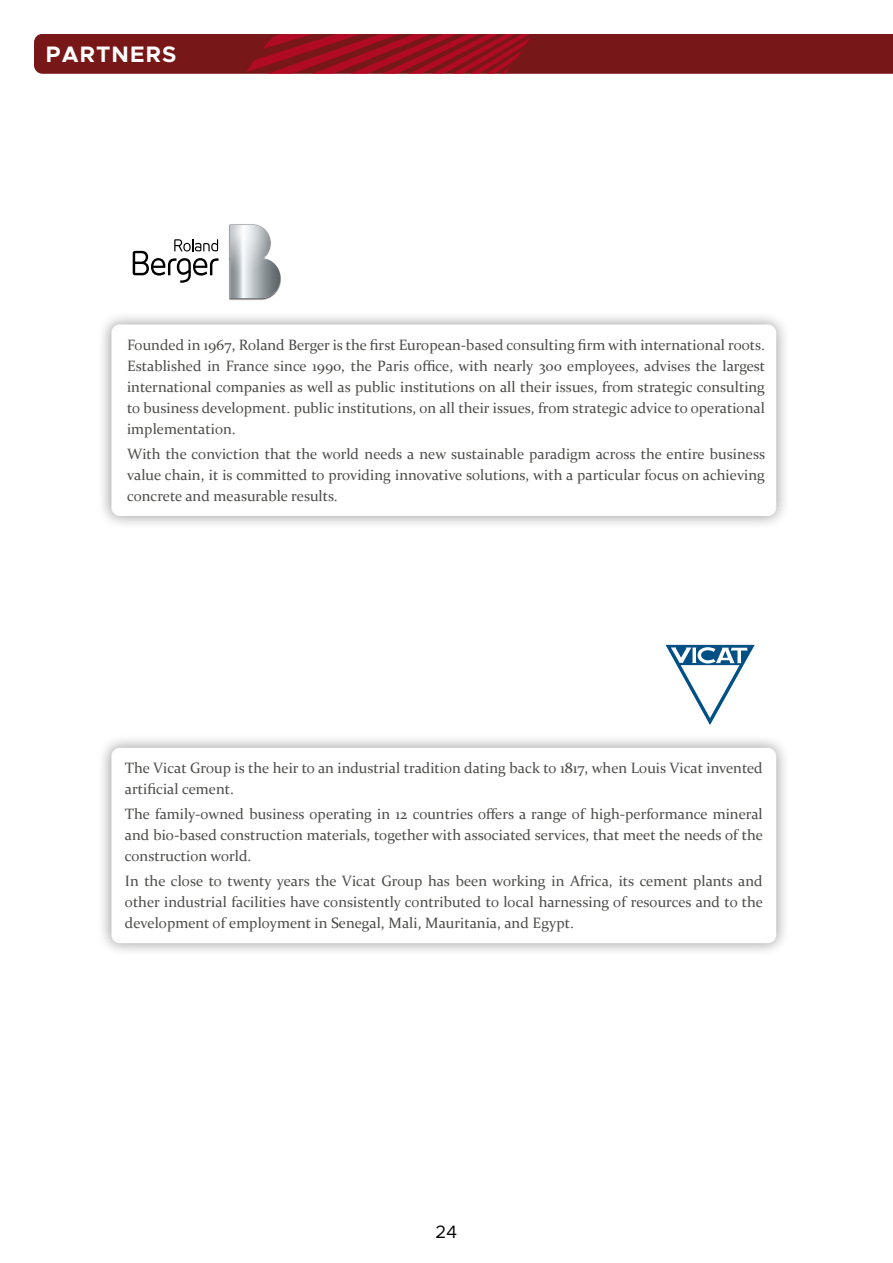
<style>
.page{position:relative;width:893px;height:1263px;background:#fff}
.page>*{position:absolute;margin:0;border:0;box-sizing:border-box;transform-origin:0 0}
.t1{font:700 22.5px "Metropolis";letter-spacing:.05em;color:#fff}
.t2{font:18px "Metropolis";color:#000}
.t3{font:15px/21px "Constantia";color:#4d4d4b;text-align:justify}
</style>
<div class="page">
<svg style="left:34px;top:34px;width:859px;height:40px;background:#81161a"></svg>
<img style="left:229px;top:260px;width:52px;height:40px">
<img style="left:229px;top:224px;width:29px;height:36px">
<svg style="left:230px;top:225px;width:50px;height:73px"></svg>
<svg style="left:133px;top:239px;width:85px;height:44px"></svg>
<svg style="left:665px;top:645px;width:90px;height:80px"></svg>
<div style="left:97px;top:733px;width:693px;height:224px;background:#000;opacity:.4"></div>
<div style="left:111px;top:748px;width:665px;height:195px;background:#fff;border-radius:9px"></div>
<div style="left:97px;top:310px;width:693px;height:220px;background:#000;opacity:.4"></div>
<div style="left:111px;top:324px;width:665px;height:192px;background:#fff;border-radius:9px"></div>
<h1 class="t1" style="left:46px;top:40px;width:132px">PARTNERS</h1>
<p class="t3" style="left:127px;top:333px;width:640px">Founded in 1967, Roland Berger is the first European-based consulting firm with international roots.<br>Established in France since 1990, the Paris office, with nearly 300 employees, advises the largest international companies as well as public institutions on all their issues, from strategic consulting to business development. public institutions, on all their issues, from strategic advice to operational implementation.</p>
<p class="t3" style="left:127px;top:442px;width:640px">With the conviction that the world needs a new sustainable paradigm across the entire business value chain, it is committed to providing innovative solutions, with a particular focus on achieving concrete and measurable results.</p>
<p class="t3" style="left:125px;top:756px;width:639px">The Vicat Group is the heir to an industrial tradition dating back to 1817, when Louis Vicat invented artificial cement.</p>
<p class="t3" style="left:125px;top:803px;width:640px">The family-owned business operating in 12 countries offers a range of high-performance mineral and bio-based construction materials, together with associated services, that meet the needs of the construction world.</p>
<p class="t3" style="left:125px;top:870px;width:640px">In the close to twenty years the Vicat Group has been working in Africa, its cement plants and other industrial facilities have consistently contributed to local harnessing of resources and to the development of employment in Senegal, Mali, Mauritania, and Egypt.</p>
<p class="t2" style="left:436px;top:1221px;width:23px">24</p>
</div>
